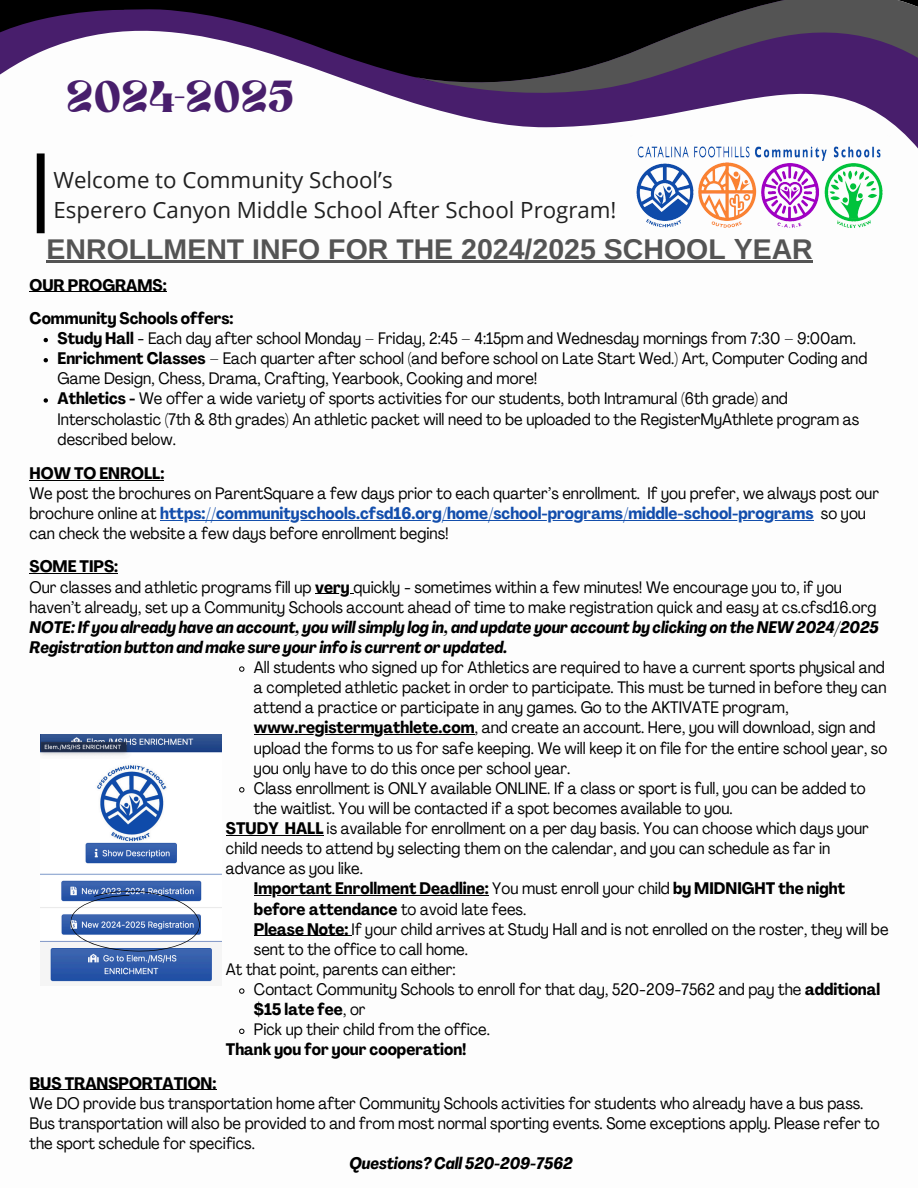
<style>
.page{position:relative;width:918px;height:1188px;background:#fff}
.page>*{position:absolute;margin:0;border:0;box-sizing:border-box;transform-origin:0 0}
.t1{font:30.9px "TANNIMBUS";letter-spacing:.02em;color:#481e6c}
.t2{font:700 28.5px "Arimo";color:#545454}
.t3{font:22.35px/30.3px "Open Sans";color:#202020}
.t4{font:condensed 16.5px/20.1px "Agrandir";color:#000}
.t5{font:700 condensed 16.5px/20.1px "Agrandir";color:#000}
.t6{font:italic 700 condensed 16.5px "Agrandir";color:#000}
.s1{font-weight:700}
.s2{font-weight:700;color:#134eac}
.s3{font-weight:700;font-style:italic}
.s4{font-weight:400}
</style>
<div class="page">
<svg style="left:36px;top:97px;width:882px;height:94px"></svg>
<svg style="left:0;top:0;width:412px;height:97px"></svg>
<svg style="left:0;top:0;width:146px;height:49px"></svg>
<svg style="left:412px;top:0;width:506px;height:97px"></svg>
<div style="left:37px;top:153px;width:8px;height:80px;background:#000"></div>
<hr style="left:30px;top:292px;width:137px;height:1px;background:#000">
<svg style="left:44px;top:338px;width:4px;height:4px"></svg>
<svg style="left:44px;top:358px;width:4px;height:4px"></svg>
<svg style="left:44px;top:398px;width:4px;height:5px"></svg>
<hr style="left:30px;top:480px;width:134px;height:1px;background:#000">
<hr style="left:160px;top:520px;width:654px;height:1px;background:#134eac">
<hr style="left:30px;top:573px;width:88px;height:1px;background:#000">
<hr style="left:315px;top:593px;width:35px;height:1px;background:#000">
<svg style="left:239px;top:666px;width:6px;height:6px"></svg>
<hr style="left:254px;top:734px;width:221px;height:1px;background:#000">
<svg style="left:239px;top:787px;width:6px;height:6px"></svg>
<hr style="left:226px;top:835px;width:53px;height:1px;background:#000">
<hr style="left:285px;top:835px;width:39px;height:1px;background:#000">
<hr style="left:254px;top:895px;width:235px;height:1px;background:#000">
<hr style="left:254px;top:936px;width:98px;height:1px;background:#000">
<svg style="left:239px;top:988px;width:6px;height:6px"></svg>
<svg style="left:239px;top:1028px;width:6px;height:6px"></svg>
<hr style="left:30px;top:1090px;width:186px;height:1px;background:#000">
<img style="left:41px;top:734px;width:181px;height:248px">
<svg style="left:66px;top:878px;width:139px;height:88px"></svg>
<img style="left:631px;top:135px;width:261px;height:93px">
<hr style="left:47px;top:261px;width:766px;height:2px;background:#545454">
<p class="t1" style="left:66px;top:79px;width:229px">2024-2025</p>
<p class="t3" style="left:54px;top:164px;width:565px">Welcome to Community School’s<br>Esperero Canyon Middle School After School Program!</p>
<p class="t2" style="left:47px;top:233px;width:768px">ENROLLMENT INFO FOR THE 2024/2025 SCHOOL YEAR</p>
<p class="t5" style="left:30px;top:276px;width:139px">OUR PROGRAMS:</p>
<h2 class="t5" style="left:30px;top:310px;width:206px">Community Schools offers:</h2>
<p class="t4" style="left:58px;top:330px;width:800px"><span class="s1">Study Hall</span> - Each day after school Monday – Friday, 2:45 – 4:15pm and Wednesday mornings from 7:30 – 9:00am.</p>
<h3 class="t4" style="left:58px;top:350px;width:811px"><span class="s1">Enrichment Classes</span> – Each quarter after school (and before school on Late Start Wed.) Art, Computer Coding and<br>Game Design, Chess, Drama, Crafting, Yearbook, Cooking and more!</h3>
<h1 class="t4" style="left:58px;top:390px;width:803px"><span class="s1">Athletics -</span> We offer a wide variety of sports activities for our students, both Intramural (6th grade) and<br>Interscholastic (7th &amp; 8th grades) An athletic packet will need to be uploaded to the RegisterMyAthlete program as described below.</h1>
<h4 class="t5" style="left:30px;top:465px;width:136px">HOW TO ENROLL:</h4>
<h5 class="t4" style="left:30px;top:485px;width:851px">We post the brochures on ParentSquare a few days prior to each quarter’s enrollment. If you prefer, we always post our brochure online at <span class="s2">https://communityschools.cfsd16.org/home/school-programs/middle-school-programs</span> so you</h5>
<p class="t4" style="left:30px;top:518px;width:421px;line-height:33.3px">can check the website a few days before enrollment begins!<br><span class="s1">SOME TIPS:</span></p>
<p class="t4" style="left:30px;top:578px;width:814px">Our classes and athletic programs fill up <span class="s1">very</span> quickly - sometimes within a few minutes! We encourage you to, if you</p>
<p class="t4" style="left:30px;top:598px;width:851px">haven’t already, set up a Community Schools account ahead of time to make registration quick and easy at cs.cfsd16.org<br><span class="s3">NOTE: If you already have an account, you will simply log in, and update your account by clicking on the NEW 2024/2025</span></p>
<p class="t4" style="left:254px;top:639px;width:632px;text-indent:-224px"><span class="s3">Registration button and make sure your info is current or updated.<br></span>All students who signed up for Athletics are required to have a current sports physical and</p>
<p class="t4" style="left:254px;top:679px;width:634px">a completed athletic packet in order to participate. This must be turned in before they can attend a practice or participate in any games. Go to the AKTIVATE program,</p>
<p class="t4" style="left:254px;top:719px;width:623px"><span class="s1">www.registermyathlete.com</span>, and create an account. Here, you will download, sign and</p>
<p class="t4" style="left:254px;top:739px;width:635px">upload the forms to us for safe keeping. We will keep it on file for the entire school year, so</p>
<p class="t4" style="left:254px;top:759px;width:318px">you only have to do this once per school year.</p>
<p class="t4" style="left:254px;top:780px;width:613px">Class enrollment is ONLY available ONLINE. If a class or sport is full, you can be added to</p>
<p class="t4" style="left:254px;top:800px;width:480px">the waitlist. You will be contacted if a spot becomes available to you.</p>
<p class="t4" style="left:226px;top:820px;width:645px"><span class="s1">STUDY HALL</span> is available for enrollment on a per day basis. You can choose which days your</p>
<p class="t4" style="left:226px;top:840px;width:606px">child needs to attend by selecting them on the calendar, and you can schedule as far in advance as you like.</p>
<p class="t5" style="left:254px;top:880px;width:593px">Important Enrollment Deadline: <span class="s4">You must enroll your child</span> by MIDNIGHT the night before attendance <span class="s4">to avoid late fees.</span></p>
<p class="t4" style="left:254px;top:920px;width:636px"><span class="s1">Please Note:</span> If your child arrives at Study Hall and is not enrolled on the roster, they will be sent to the office to call home.</p>
<p class="t4" style="left:226px;top:961px;width:231px">At that point, parents can either:</p>
<p class="t4" style="left:254px;top:981px;width:628px">Contact Community Schools to enroll for that day, 520-209-7562 and pay the <span class="s1">additional $15 late fee</span>, or</p>
<p class="t4" style="left:254px;top:1021px;width:238px">Pick up their child from the office.</p>
<p class="t5" style="left:226px;top:1041px;width:242px">Thank you for your cooperation!</p>
<p class="t5" style="left:30px;top:1074px;width:188px">BUS TRANSPORTATION:</p>
<p class="t4" style="left:30px;top:1095px;width:852px">We DO provide bus transportation home after Community Schools activities for students who already have a bus pass.<br>Bus transportation will also be provided to and from most normal sporting events. Some exceptions apply. Please refer to the sport schedule for specifics.</p>
<p class="t6" style="left:349px;top:1157px;width:225px">Questions? Call 520-209-7562</p>
</div>
